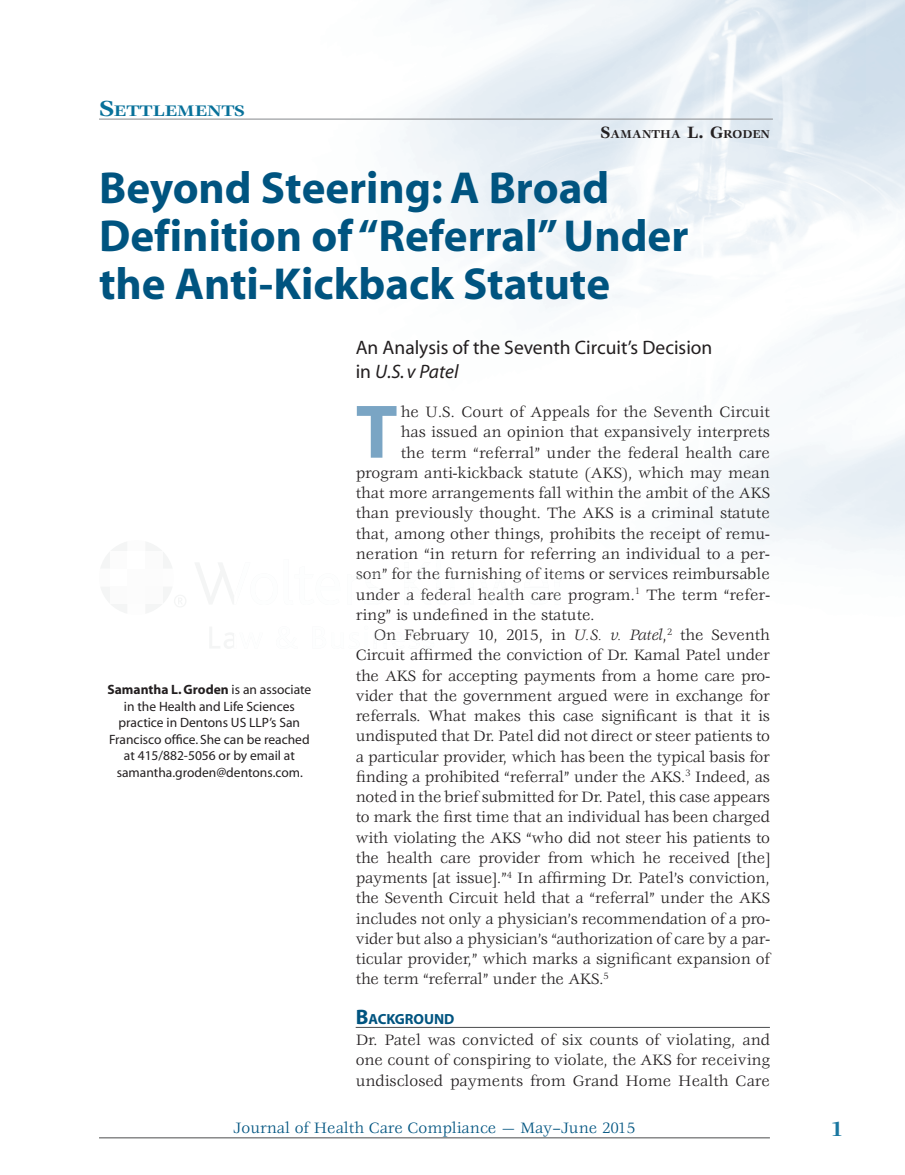
<style>
.page{position:relative;width:905px;height:1175px;background:#fff}
.page>*{position:absolute;margin:0;border:0;box-sizing:border-box;transform-origin:0 0}
.t1{font:700 76.65px "Myriad";color:#7aa5c4}
.t2{font:700 45px/48px "Myriad";color:#005480}
.t3{font:700 22.5px "Veljovic";color:#1a77a0}
.t4{font:19.5px/23.4px "Myriad";color:#231f20}
.t5{font:700 16.8px "Veljovic";color:#08719a;scale:1.15 1}
.t6{font:16.5px/20.2px "Veljovic";color:#231f20;text-align:justify}
.t7{font:16.5px "Veljovic";color:#005480}
.t8{font:16.5px "Veljovic";color:#414243}
.t9{font:700 14.7px "Myriad";color:#005480}
.t10{font:13.5px/16.5px "Myriad";color:#231f20;text-align:center}
.t11{font:700 12.6px "Veljovic";color:#231f20}
.s1{font-size:24px}
.s2{font-size:18px}
.s3{font-weight:700}
.s4{font-style:italic}
.s5{color:#414243}
.s6{font-size:21px}
</style>
<div class="page">
<hr style="left:99px;top:1137px;width:671px;height:1px;background:#4b4c4d">
<hr style="left:99px;top:118px;width:673px;height:2px;background:#939598">
<hr style="left:356px;top:1027px;width:414px;height:1px;background:#4b4c4d">
<svg style="left:210px;top:627px;width:24px;height:22px"></svg>
<svg style="left:195px;top:563px;width:39px;height:41px"></svg>
<svg style="left:101px;top:542px;width:85px;height:71px"></svg>
<p class="t5" style="left:99px;top:104px;width:128px"><span class="s1">S</span>ETTLEMENTS</p>
<p class="t11" style="left:600px;top:129px;width:171px"><span class="s2">S</span>AMANTHA <span class="s2">L. G</span>RODEN</p>
<h2 class="t2" style="left:99px;top:167px;width:591px">Beyond Steering: A Broad<br>Definition of “Referral” Under the Anti-Kickback Statute</h2>
<p class="t10" style="left:107px;top:682px;width:205px"><span class="s3">Samantha L. Groden</span> is an associate in the Health and Life Sciences practice in Dentons US LLP’s San<br>Francisco office. She can be reached at 415/882-5056 or by email at samantha.groden@dentons.com.</p>
<p class="t4" style="left:356px;top:337px;width:358px">An Analysis of the Seventh Circuit’s Decision in <span class="s4">U.S. v Patel</span></p>
<h1 class="t1" style="left:356px;top:403px;width:43px">T</h1>
<p class="t6" style="left:355px;top:403px;width:416px;text-align:right">he U.S. Court of Appeals for the Seventh Circuit<br>has issued an opinion that expansively interprets<br>the term “referral” under the federal health care program anti-kickback statute (AKS), which may mean that more arrangements fall within the ambit of the AKS than previously thought. The AKS is a criminal statute that, among other things, prohibits the receipt of remu&shy;neration “in return for referring an individual to a per&shy;<span class="s5">son</span>” f<span class="s5">or the fu nishing of i</span>t<span class="s5">em</span>s or services reimbursable</p>
<p class="t6" style="left:355px;top:565px;width:416px;text-align:left;text-indent:104px">r<br><span class="s5">und</span>er <span class="s5">a federal health ca</span>r program.<sup>1</sup> The term “refer&shy;ring” is undefined in the statute.</p>
<p class="t6" style="left:355px;top:626px;width:416px;text-indent:18px"><span class="s5">On Febr</span>uary 10, 2015, in <span class="s4">U.S. v. Patel</span>,<sup>2</sup> the Seventh Circuit a rmed the conviction of Dr. Kamal Patel under the AKS for accepting payments from a home care pro&shy;vider that the government argued were in exchange for referrals. What makes this case significant is that it is undisputed that Dr. Patel did not direct or steer patients to a particular provider, which has been the typical basis for finding a prohibited “referral” under the AKS.<sup>3</sup> Indeed, as noted in the brief submitted for Dr. Patel, this case appears to mark the first time that an individual has been charged with violating the AKS “who did not steer his patients to the health care provider from which he received [the] payments [at issue].”<sup>4</sup> In affirming Dr. Patel’s conviction, the Seventh Circuit held that a “referral” under the AKS includes not only a physician’s recommendation of a pro&shy;vider but also a physician’s “authorization of care by a par&shy;ticular provider,” which marks a significant expansion of the term “referral” under the AKS.<sup>5</sup></p>
<p class="t9" style="left:356px;top:1013px;width:100px"><span class="s6">B</span>ACKGROUND</p>
<p class="t6" style="left:356px;top:1031px;width:416px">Dr. Patel was convicted of six counts of violating, and one count of conspiring to violate, the AKS for receiving undisclosed payments from Grand Home Health Care</p>
<p class="t8" style="left:553px;top:588px;width:10px">e</p>
<p class="t8" style="left:418px;top:648px;width:17px">ffi</p>
<p class="t7" style="left:233px;top:1121px;width:403px">Journal of Health Care Compliance — May–June 2015</p>
<h3 class="t3" style="left:830px;top:1119px;width:14px">1</h3>
</div>
